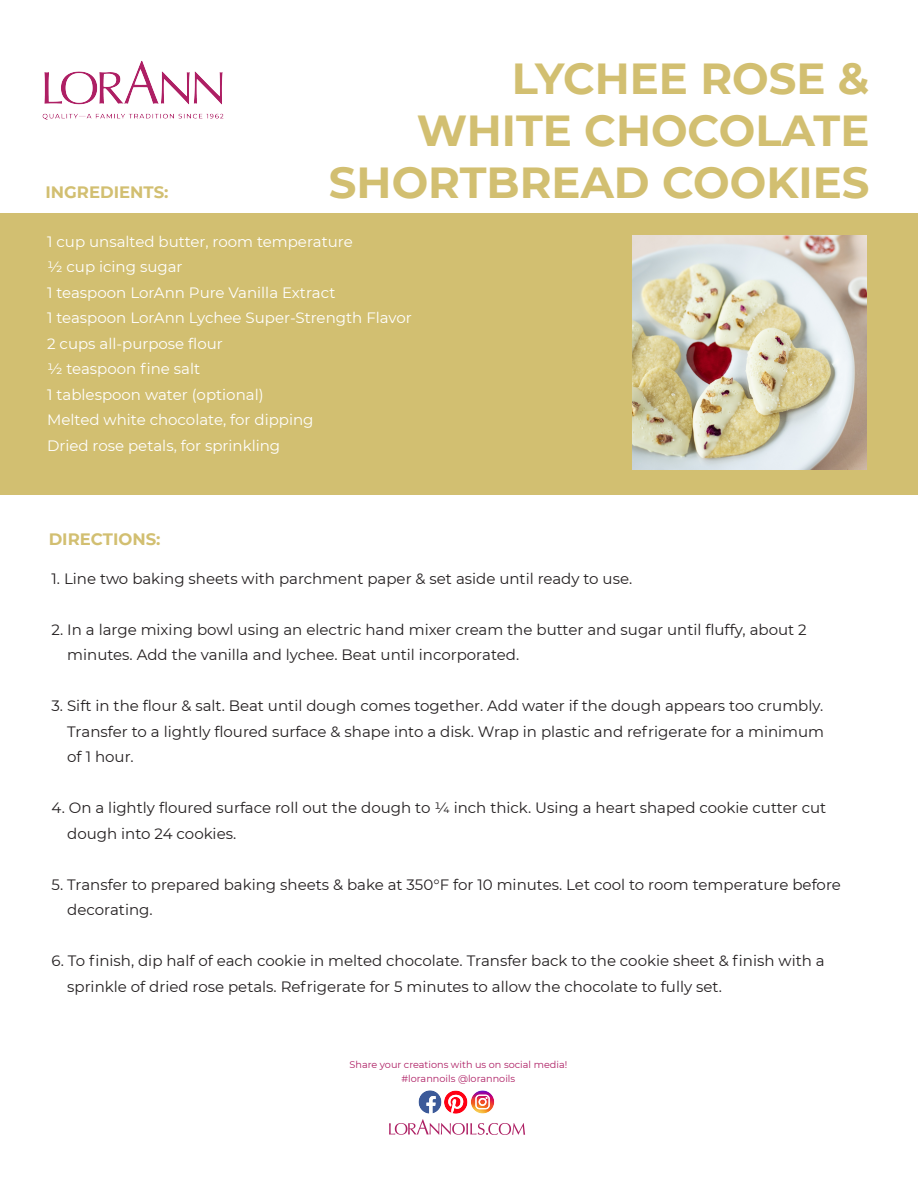
<style>
.page{position:relative;width:918px;height:1188px;background:#fff}
.page>*{position:absolute;margin:0;border:0;box-sizing:border-box;transform-origin:0 0}
.t1{font:700 43.35px/52.1px "Montserrat";color:#d2bf71;text-align:right}
.t2{font:700 16.5px "Montserrat";color:#d2bf71}
.t3{font:15px/25.5px "Montserrat";color:#231f20}
.t4{font:15px/25.5px "Montserrat";color:#fff}
.t5{font:9.6px/13.5px "Montserrat";color:#ae1f64;text-align:center}
</style>
<div class="page">
<div style="left:0;top:213px;width:918px;height:282px;background:#d2bf71"></div>
<img style="left:42px;top:60px;width:182px;height:60px">
<img style="left:389px;top:1119px;width:136px;height:16px">
<img style="left:418px;top:1090px;width:49px;height:24px">
<img style="left:467px;top:1090px;width:28px;height:24px">
<img style="left:632px;top:236px;width:234px;height:234px">
<h1 class="t1" style="left:329px;top:50px;width:542px">LYCHEE ROSE &amp;<br>WHITE CHOCOLATE<br>SHORTBREAD COOKIES</h1>
<p class="t4" style="left:47px;top:228px;width:366px">1 cup unsalted butter, room temperature<br>½ cup icing sugar<br>1 teaspoon LorAnn Pure Vanilla Extract<br>1 teaspoon LorAnn Lychee Super-Strength Flavor<br>2 cups all-purpose flour<br>½ teaspoon fine salt<br>1 tablespoon water (optional)<br>Melted white chocolate, for dipping<br>Dried rose petals, for sprinkling</p>
<p class="t2" style="left:46px;top:180px;width:124px">INGREDIENTS:</p>
<p class="t2" style="left:49px;top:527px;width:113px">DIRECTIONS:</p>
<p class="t3" style="left:52px;top:565px;width:582px">1. Line two baking sheets with parchment paper &amp; set aside until ready to use.</p>
<p class="t3" style="left:67px;top:616px;width:741px;text-indent:-16px">2. In a large mixing bowl using an electric hand mixer cream the butter and sugar until fluffy, about 2 minutes. Add the vanilla and lychee. Beat until incorporated.</p>
<p class="t3" style="left:67px;top:692px;width:758px;text-align:justify;text-indent:-16px">3. Sift in the flour &amp; salt. Beat until dough comes together. Add water if the dough appears too crumbly.<br>Transfer to a lightly floured surface &amp; shape into a disk. Wrap in plastic and refrigerate for a minimum of 1 hour.</p>
<p class="t3" style="left:67px;top:794px;width:761px;text-indent:-16px">4. On a lightly floured surface roll out the dough to ¼ inch thick. Using a heart shaped cookie cutter cut dough into 24 cookies.</p>
<p class="t3" style="left:67px;top:871px;width:775px;text-indent:-16px">5. Transfer to prepared baking sheets &amp; bake at 350°F for 10 minutes. Let cool to room temperature before decorating.</p>
<p class="t3" style="left:67px;top:947px;width:759px;text-indent:-16px">6. To finish, dip half of each cookie in melted chocolate. Transfer back to the cookie sheet &amp; finish with a sprinkle of dried rose petals. Refrigerate for 5 minutes to allow the chocolate to fully set.</p>
<p class="t5" style="left:350px;top:1058px;width:219px">Share your creations with us on social media! #lorannoils @lorannoils</p>
</div>
